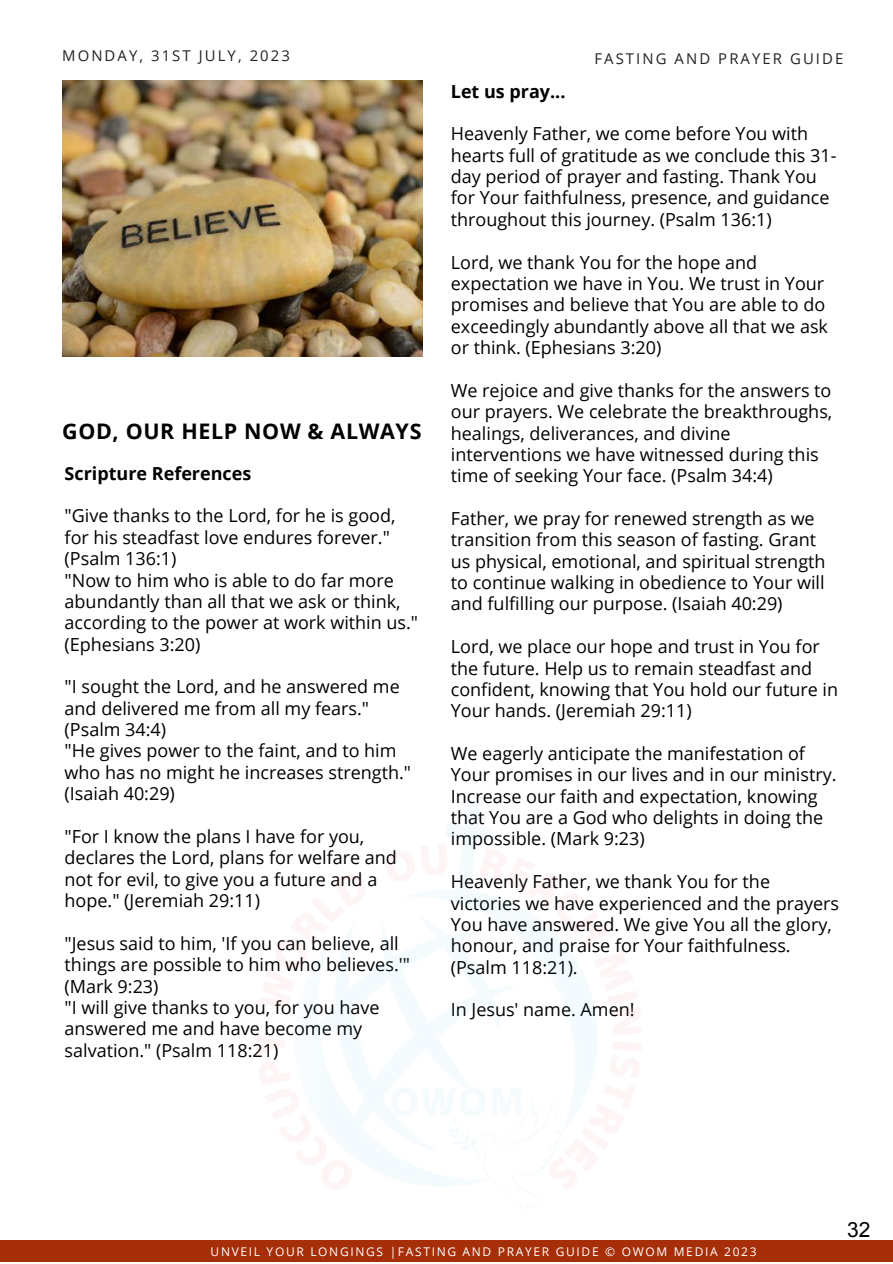
<style>
.page{position:relative;width:893px;height:1264px;background:#fff}
.page>*{position:absolute;margin:0;border:0;box-sizing:border-box;transform-origin:0 0}
.t1{font:700 21.45px "Open Sans";letter-spacing:.03em;color:#000001}
.t2{font:18px/21.3px "Open Sans";color:#000001}
.t3{font:700 18px "Open Sans";color:#000001}
.t4{font:14.85px "Open Sans";letter-spacing:.14em;color:#222}
.t5{font:12px "Open Sans";letter-spacing:.14em;color:#fff}
</style>
<div class="page">
<img style="left:62px;top:81px;width:360px;height:275px">
<div style="left:0;top:1240px;width:892px;height:21px;background:#a62f09"></div>
<p class="t4" style="left:62px;top:45px;width:229px">MONDAY, 31ST JULY, 2023</p>
<p class="t4" style="left:594px;top:48px;width:250px">FASTING AND PRAYER GUIDE</p>
<p class="t1" style="left:62px;top:416px;width:361px">GOD, OUR HELP NOW &amp; ALWAYS</p>
<p class="t3" style="left:65px;top:460px;width:188px">Scripture References</p>
<p class="t2" style="left:65px;top:505px;width:355px">"Give thanks to the Lord, for he is good, for his steadfast love endures forever." (Psalm 136:1)<br>"Now to him who is able to do far more abundantly than all that we ask or think, according to the power at work within us." (Ephesians 3:20)</p>
<p class="t2" style="left:65px;top:675px;width:348px">"I sought the Lord, and he answered me and delivered me from all my fears." (Psalm 34:4)<br>"He gives power to the faint, and to him who has no might he increases strength." (Isaiah 40:29)</p>
<p class="t2" style="left:65px;top:825px;width:334px">"For I know the plans I have for you, declares the Lord, plans for welfare and not for evil, to give you a future and a hope." (Jeremiah 29:11)</p>
<p class="t2" style="left:65px;top:932px;width:347px">"Jesus said to him, 'If you can believe, all things are possible to him who believes.'" (Mark 9:23)<br>"I will give thanks to you, for you have answered me and have become my salvation." (Psalm 118:21)</p>
<p class="t3" style="left:451px;top:78px;width:116px">Let us pray...</p>
<p class="t2" style="left:451px;top:123px;width:387px">Heavenly Father, we come before You with hearts full of gratitude as we conclude this 31- day period of prayer and fasting. Thank You for Your faithfulness, presence, and guidance throughout this journey. (Psalm 136:1)</p>
<p class="t2" style="left:451px;top:251px;width:378px">Lord, we thank You for the hope and expectation we have in You. We trust in Your promises and believe that You are able to do exceedingly abundantly above all that we ask or think. (Ephesians 3:20)</p>
<p class="t2" style="left:451px;top:379px;width:383px">We rejoice and give thanks for the answers to our prayers. We celebrate the breakthroughs, healings, deliverances, and divine interventions we have witnessed during this time of seeking Your face. (Psalm 34:4)</p>
<p class="t2" style="left:451px;top:507px;width:376px">Father, we pray for renewed strength as we transition from this season of fasting. Grant us physical, emotional, and spiritual strength to continue walking in obedience to Your will and fulfilling our purpose. (Isaiah 40:29)</p>
<p class="t2" style="left:451px;top:635px;width:389px">Lord, we place our hope and trust in You for the future. Help us to remain steadfast and confident, knowing that You hold our future in Your hands. (Jeremiah 29:11)</p>
<p class="t2" style="left:451px;top:742px;width:387px">We eagerly anticipate the manifestation of Your promises in our lives and in our ministry.<br>Increase our faith and expectation, knowing that You are a God who delights in doing the impossible. (Mark 9:23)</p>
<p class="t2" style="left:451px;top:870px;width:390px">Heavenly Father, we thank You for the victories we have experienced and the prayers You have answered. We give You all the glory, honour, and praise for Your faithfulness. (Psalm 118:21).</p>
<p class="t2" style="left:451px;top:998px;width:185px">In Jesus' name. Amen!</p>
<p class="t5" style="left:210px;top:1242px;width:547px">UNVEIL YOUR LONGINGS |FASTING AND PRAYER GUIDE © OWOM MEDIA 2023</p>
</div>
